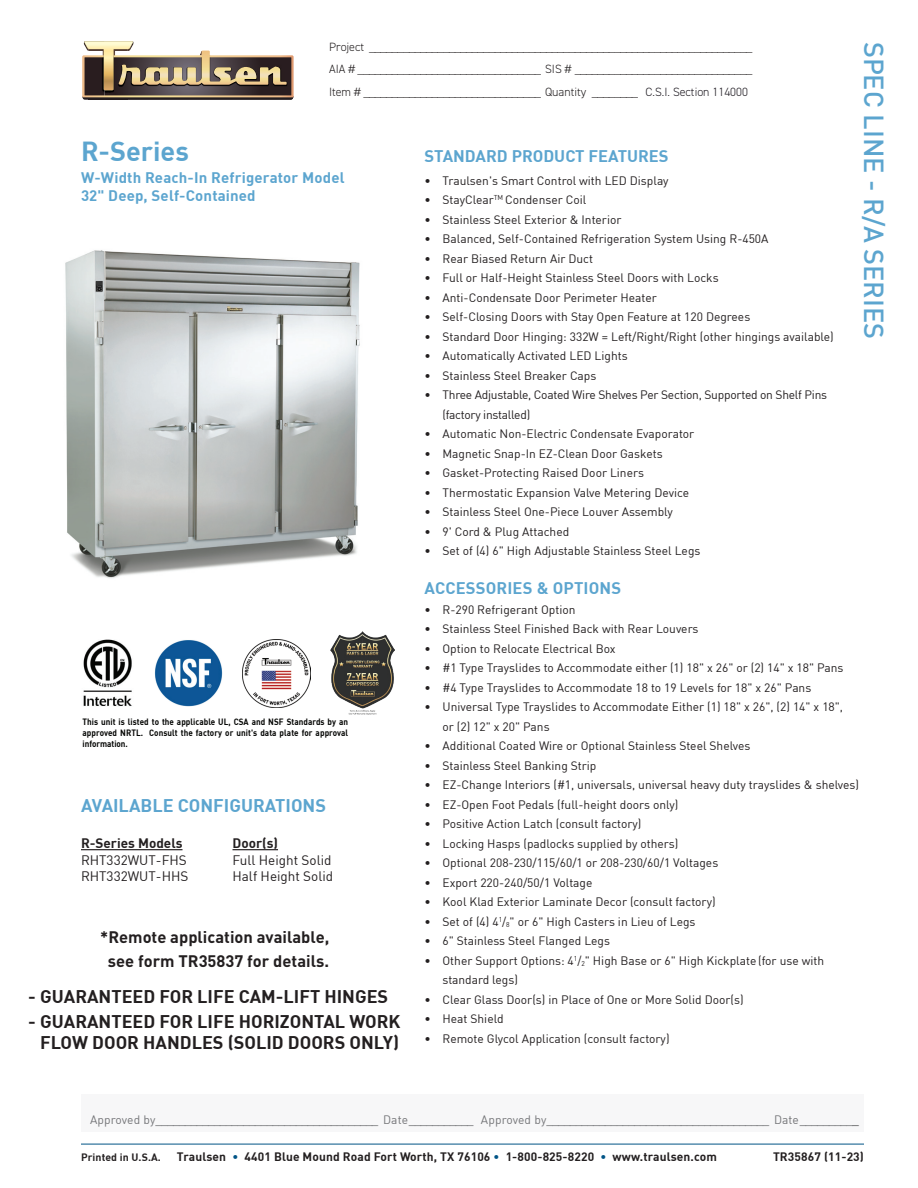
<style>
.page{position:relative;width:918px;height:1188px;background:#fff}
.page>*{position:absolute;margin:0;border:0;box-sizing:border-box;transform-origin:0 0}
.t1{font:500 27px "DIN";color:#5ca5cf}
.t2{font:700 27px "DIN";color:#5ca5cf}
.t3{font:700 18px/21px "DIN";color:#231f20;text-align:center}
.t4{font:700 18px "DIN";color:#5ca5cf}
.t5{font:16.5px/24.8px "DINT Bold";color:#231f20;text-align:center}
.t6{font:700 16.5px "DIN";color:#5ca5cf}
.t7{font:700 15px/18px "DIN";letter-spacing:.01em;color:#5ca5cf}
.t8{font:13.5px "DIN";color:#231f20}
.t9{font:700 13.5px "DIN";color:#231f20}
.t10{font:12px/19.5px "DIN";color:#231f20}
.t11{font:300 12px/22.5px "DIN2014";color:#231f20;text-align:justify}
.t12{font:12px "DIN";letter-spacing:.01em;color:#757679}
.t13{font:700 12px "DIN";letter-spacing:.01em;color:#231f20}
.t14{font:12px/19.5px "DIN";letter-spacing:-.02em;color:#231f20}
.t15{font:700 10.5px "DIN";letter-spacing:.01em;color:#231f20}
.t16{font:700 9px/10.8px "DIN";letter-spacing:.01em;color:#040503;text-align:justify;scale:.9 1}
.s1{color:#201c23}
.s2{color:#57585a}
.s3{color:#015486}
</style>
<div class="page">
<div style="left:81px;top:1094px;width:783px;height:38px;background:#f7f7f8"></div>
<hr style="left:81px;top:1144px;width:783px;height:1px;background:#015486">
<svg style="left:82px;top:41px;width:212px;height:59px"></svg>
<hr style="left:81px;top:849px;width:102px;height:1px;background:#231f20">
<hr style="left:232px;top:849px;width:46px;height:1px;background:#231f20">
<img style="left:65px;top:250px;width:295px;height:328px">
<img style="left:242px;top:639px;width:68px;height:68px">
<img style="left:83px;top:639px;width:49px;height:67px">
<img style="left:155px;top:640px;width:67px;height:67px">
<img style="left:330px;top:632px;width:65px;height:83px">
<h1 class="t1" style="left:886px;top:42px;width:299px;rotate:90deg">SPEC LINE - R/A SERIES</h1>
<p class="t11" style="left:329px;top:36px;width:425px">Project ___________________________________________________________________ AIA # ________________________________ SIS # _______________________________ Item # _______________________________ Quantity ________ <span class="s1">C.S.I. Section 114000</span></p>
<h1 class="t2" style="left:81px;top:138px;width:109px">R-Series</h1>
<p class="t7" style="left:81px;top:169px;width:265px">W-Width Reach-In Refrigerator Model<br>32" Deep, Self-Contained</p>
<h3 class="t6" style="left:424px;top:148px;width:246px">STANDARD PRODUCT FEATURES</h3>
<p class="t10" style="left:424px;top:172px;width:246px">• Traulsen's Smart Control with LED Display</p>
<p class="t10" style="left:424px;top:191px;width:163px">• StayClear<sup>TM</sup> Condenser Coil</p>
<p class="t10" style="left:425px;top:211px;width:198px">• Stainless Steel Exterior &amp; Interior</p>
<p class="t10" style="left:425px;top:230px;width:346px">• Balanced, Self-Contained Refrigeration System Using R-450A</p>
<p class="t10" style="left:425px;top:250px;width:170px">• Rear Biased Return Air Duct</p>
<p class="t10" style="left:425px;top:269px;width:296px">• Full or Half-Height Stainless Steel Doors with Locks</p>
<p class="t10" style="left:425px;top:289px;width:234px">• Anti-Condensate Door Perimeter Heater</p>
<p class="t10" style="left:425px;top:308px;width:327px">• Self-Closing Doors with Stay Open Feature at 120 Degrees</p>
<p class="t10" style="left:425px;top:328px;width:411px">• Standard Door Hinging: 332W = Left/Right/Right (other hingings available)</p>
<p class="t10" style="left:425px;top:347px;width:205px">• Automatically Activated LED Lights</p>
<p class="t10" style="left:425px;top:367px;width:173px">• Stainless Steel Breaker Caps</p>
<p class="t14" style="left:443px;top:386px;width:386px;text-indent:-18px">• Three Adjustable, Coated Wire Shelves Per Section, Supported on Shelf Pins (factory installed)</p>
<p class="t10" style="left:425px;top:425px;width:271px">• Automatic Non-Electric Condensate Evaporator</p>
<p class="t10" style="left:425px;top:445px;width:240px">• Magnetic Snap-In EZ-Clean Door Gaskets</p>
<p class="t10" style="left:425px;top:464px;width:221px">• Gasket-Protecting Raised Door Liners</p>
<p class="t10" style="left:425px;top:484px;width:266px">• Thermostatic Expansion Valve Metering Device</p>
<p class="t10" style="left:425px;top:503px;width:250px">• Stainless Steel One-Piece Louver Assembly</p>
<p class="t10" style="left:425px;top:523px;width:146px">• 9' Cord &amp; Plug Attached</p>
<p class="t10" style="left:425px;top:542px;width:277px">• Set of (4) 6" High Adjustable Stainless Steel Legs</p>
<h3 class="t6" style="left:424px;top:581px;width:198px">ACCESSORIES &amp; OPTIONS</h3>
<p class="t10" style="left:424px;top:601px;width:153px">• R-290 Refrigerant Option</p>
<p class="t10" style="left:424px;top:620px;width:276px">• Stainless Steel Finished Back with Rear Louvers</p>
<p class="t10" style="left:424px;top:640px;width:193px">• Option to Relocate Electrical Box</p>
<p class="t10" style="left:424px;top:659px;width:421px">• #1 Type Trayslides to Accommodate either (1) 18" x 26" or (2) 14" x 18" Pans</p>
<p class="t10" style="left:424px;top:679px;width:388px">• #4 Type Trayslides to Accommodate 18 to 19 Levels for 18" x 26" Pans</p>
<p class="t10" style="left:442px;top:698px;width:402px;text-indent:-18px">• Universal Type Trayslides to Accommodate Either (1) 18" x 26", (2) 14" x 18", or (2) 12" x 20" Pans</p>
<p class="t10" style="left:424px;top:737px;width:327px">• Additional Coated Wire or Optional Stainless Steel Shelves</p>
<p class="t10" style="left:424px;top:757px;width:174px">• Stainless Steel Banking Strip</p>
<p class="t10" style="left:424px;top:776px;width:436px">• EZ-Change Interiors (#1, universals, universal heavy duty trayslides &amp; shelves)</p>
<p class="t10" style="left:424px;top:796px;width:255px">• EZ-Open Foot Pedals (full-height doors only)</p>
<p class="t10" style="left:424px;top:815px;width:218px">• Positive Action Latch (consult factory)</p>
<p class="t10" style="left:424px;top:835px;width:255px">• Locking Hasps (padlocks supplied by others)</p>
<p class="t10" style="left:424px;top:854px;width:295px">• Optional 208-230/115/60/1 or 208-230/60/1 Voltages</p>
<p class="t10" style="left:424px;top:874px;width:169px">• Export 220-240/50/1 Voltage</p>
<p class="t10" style="left:424px;top:893px;width:293px">• Kool Klad Exterior Laminate Decor (consult factory)</p>
<p class="t10" style="left:424px;top:913px;width:273px">• Set of (4) 4<sup>1</sup>/<sub>8</sub>" or 6" High Casters in Lieu of Legs</p>
<p class="t10" style="left:425px;top:932px;width:187px">• 6" Stainless Steel Flanged Legs</p>
<p class="t10" style="left:443px;top:952px;width:383px;text-indent:-18px">• Other Support Options: 4<sup>1</sup>/<sub>2</sub>" High Base or 6" High Kickplate (for use with standard legs)</p>
<p class="t10" style="left:425px;top:991px;width:321px">• Clear Glass Door(s) in Place of One or More Solid Door(s)</p>
<p class="t10" style="left:425px;top:1010px;width:81px">• Heat Shield</p>
<p class="t10" style="left:425px;top:1030px;width:247px">• Remote Glycol Application (consult factory)</p>
<p class="t16" style="left:82px;top:717px;width:297px">This unit is listed to the applicable UL, CSA and NSF Standards by an approved NRTL. Consult the factory or unit's data plate for approval information.</p>
<h2 class="t4" style="left:81px;top:797px;width:247px">AVAILABLE CONFIGURATIONS</h2>
<p class="t9" style="left:81px;top:837px;width:103px">R-Series Models</p>
<p class="t9" style="left:232px;top:837px;width:47px">Door(s)</p>
<p class="t8" style="left:81px;top:854px;width:107px">RHT332WUT-FHS</p>
<p class="t8" style="left:232px;top:854px;width:100px">Full Height Solid</p>
<p class="t8" style="left:81px;top:870px;width:109px">RHT332WUT-HHS</p>
<p class="t8" style="left:232px;top:870px;width:102px">Half Height Solid</p>
<h3 class="t5" style="left:100px;top:924px;width:231px">*Remote application available, see form TR35837 for details.</h3>
<h2 class="t3" style="left:28px;top:987px;width:362px">- GUARANTEED FOR LIFE CAM-LIFT HINGES</h2>
<h2 class="t3" style="left:28px;top:1012px;width:374px">- GUARANTEED FOR LIFE HORIZONTAL WORK<br>FLOW DOOR HANDLES (SOLID DOORS ONLY)</h2>
<p class="t12" style="left:90px;top:1114px;width:770px">Approved by______________________________________ Date___________ Approved by______________________________________ Date_________<span class="s2">_</span></p>
<p class="t15" style="left:81px;top:1152px;width:81px">Printed in U.S.A.</p>
<p class="t13" style="left:177px;top:1151px;width:541px">Traulsen <span class="s3">•</span> 4401 Blue Mound Road Fort Worth, TX 76106 <span class="s3">•</span> 1-800-825-8220 <span class="s3">•</span> www.traulsen.com</p>
<p class="t13" style="left:773px;top:1151px;width:92px">TR35867 (11-23)</p>
</div>
